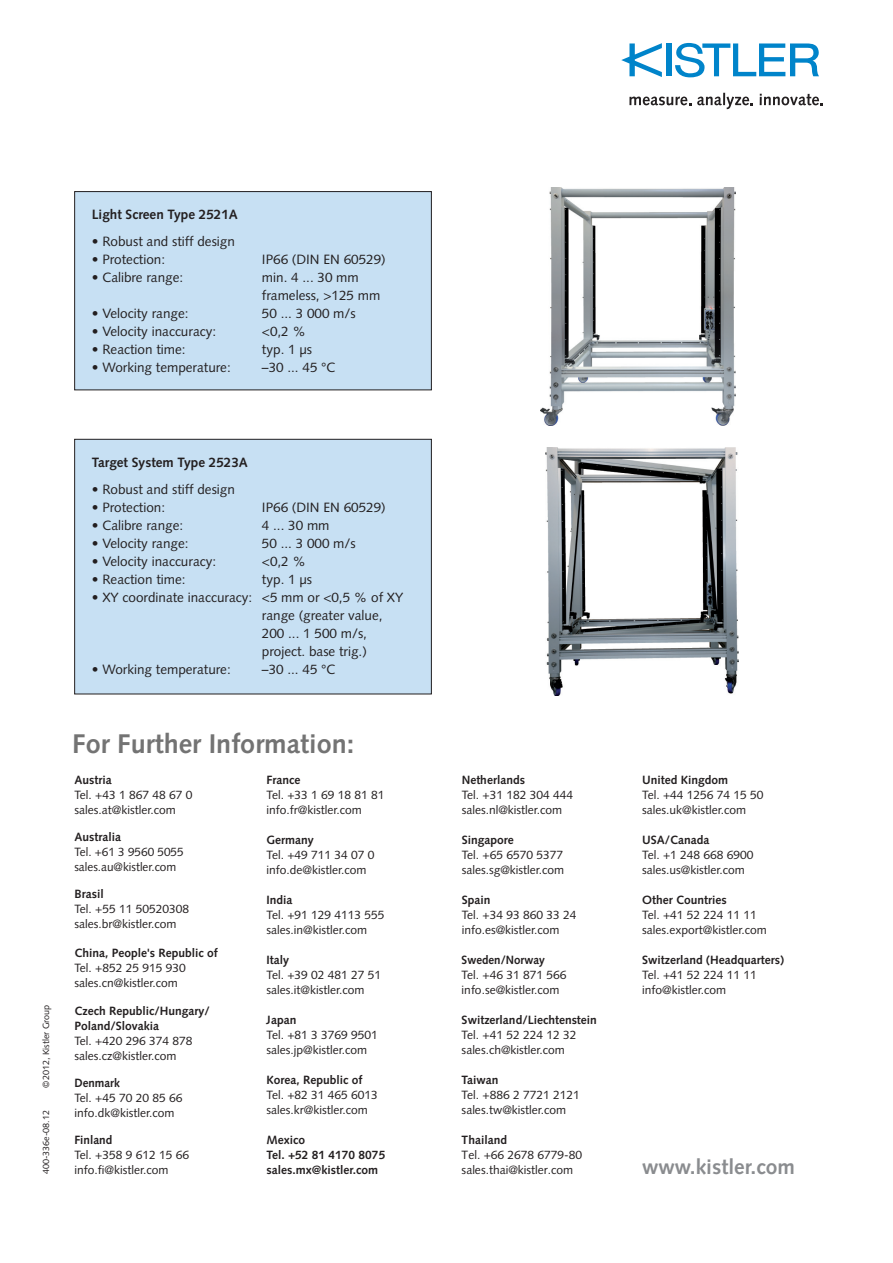
<style>
.page{position:relative;width:893px;height:1263px;background:#fff}
.page>*{position:absolute;margin:0;border:0;box-sizing:border-box;transform-origin:0 0}
.t1{font:700 27px "Syntax LT Std";color:#737373}
.t2{font:700 21px "Syntax LT Std";color:#8a8c8f}
.t3{font:13.5px/18px "Syntax LT Std";color:#231f20}
.t4{font:700 13.5px "Syntax LT Std";color:#231f20}
.t5{font:12px/15px "Syntax LT Std";color:#231f20}
.t6{font:700 12px/15px "Syntax LT Std";color:#231f20}
.t7{font:700 12px "Syntax LT Std";color:#231f20;scale:.96 1}
.t8{font:9px "Syntax LT Std";color:#231f20}
</style>
<div class="page">
<div style="left:666px;top:43px;width:5px;height:33px;background:#0084ca"></div>
<svg style="left:675px;top:43px;width:144px;height:34px"></svg>
<svg style="left:621px;top:43px;width:41px;height:34px"></svg>
<svg style="left:629px;top:97px;width:62px;height:8px"></svg>
<svg style="left:697px;top:93px;width:56px;height:16px"></svg>
<svg style="left:760px;top:94px;width:63px;height:11px"></svg>
<div style="left:75px;top:192px;width:356px;height:198px;background:#c7e0f3"></div>
<div style="left:74px;top:191px;width:358px;height:199px;border:1px solid #231f20"></div>
<img style="left:540px;top:188px;width:195px;height:237px">
<img style="left:545px;top:448px;width:194px;height:248px">
<div style="left:75px;top:439px;width:356px;height:255px;background:#c7e0f3"></div>
<div style="left:74px;top:439px;width:358px;height:255px;border:1px solid #231f20"></div>
<p class="t4" style="left:92px;top:207px;width:148px">Light Screen Type 2521A</p>
<p class="t3" style="left:92px;top:232px;width:145px">• Robust and stiff design</p>
<p class="t3" style="left:92px;top:250px;width:75px">• Protection:</p>
<p class="t3" style="left:262px;top:250px;width:125px">IP66 (DIN EN 60529)</p>
<p class="t3" style="left:92px;top:268px;width:93px">• Calibre range:</p>
<p class="t3" style="left:262px;top:268px;width:120px">min. 4 ... 30 mm frameless, &gt;125 mm</p>
<p class="t3" style="left:92px;top:304px;width:98px">• Velocity range:</p>
<p class="t3" style="left:262px;top:304px;width:95px">50 ... 3 000 m/s</p>
<p class="t3" style="left:92px;top:322px;width:126px">• Velocity inaccuracy:</p>
<p class="t3" style="left:262px;top:322px;width:46px">&lt;0,2 %</p>
<p class="t3" style="left:92px;top:340px;width:95px">• Reaction time:</p>
<p class="t3" style="left:262px;top:340px;width:52px">typ. 1 μs</p>
<p class="t3" style="left:92px;top:358px;width:140px">• Working temperature:</p>
<p class="t3" style="left:262px;top:358px;width:75px">–30 ... 45 °C</p>
<p class="t8" style="left:41px;top:1087px;width:84px;rotate:-90deg">©2012, Kistler Group</p>
<p class="t8" style="left:41px;top:1174px;width:66px;rotate:-90deg">400-336e-08.12</p>
<p class="t4" style="left:92px;top:454px;width:158px">Target System Type 2523A</p>
<p class="t3" style="left:92px;top:480px;width:145px">• Robust and stiff design</p>
<p class="t3" style="left:92px;top:498px;width:75px">• Protection:</p>
<p class="t3" style="left:262px;top:498px;width:125px">IP66 (DIN EN 60529)</p>
<p class="t3" style="left:92px;top:516px;width:93px">• Calibre range:</p>
<p class="t3" style="left:262px;top:516px;width:69px">4 ... 30 mm</p>
<p class="t3" style="left:92px;top:534px;width:98px">• Velocity range:</p>
<p class="t3" style="left:262px;top:534px;width:95px">50 ... 3 000 m/s</p>
<p class="t3" style="left:92px;top:552px;width:126px">• Velocity inaccuracy:</p>
<p class="t3" style="left:262px;top:552px;width:46px">&lt;0,2 %</p>
<p class="t3" style="left:92px;top:570px;width:95px">• Reaction time:</p>
<p class="t3" style="left:262px;top:570px;width:52px">typ. 1 μs</p>
<p class="t3" style="left:262px;top:588px;width:143px;text-indent:-170px">• XY coordinate inaccuracy: &lt;5 mm or &lt;0,5 % of XY range (greater value,<br>200 ... 1 500 m/s, project. base trig.)</p>
<p class="t3" style="left:92px;top:660px;width:140px">• Working temperature:</p>
<p class="t3" style="left:262px;top:660px;width:75px">–30 ... 45 °C</p>
<h1 class="t1" style="left:72px;top:729px;width:284px">For Further Information:</h1>
<p class="t6" style="left:74px;top:773px;width:39px">Austria</p>
<p class="t5" style="left:74px;top:788px;width:120px">Tel. +43 1 867 48 67 0 sales.at@kistler.com</p>
<p class="t6" style="left:74px;top:830px;width:48px">Australia</p>
<p class="t5" style="left:74px;top:845px;width:111px">Tel. +61 3 9560 5055 sales.au@kistler.com</p>
<p class="t6" style="left:74px;top:887px;width:31px">Brasil</p>
<p class="t5" style="left:74px;top:902px;width:116px">Tel. +55 11 50520308 sales.br@kistler.com</p>
<p class="t6" style="left:74px;top:945px;width:145px">China, People's Republic of</p>
<p class="t5" style="left:74px;top:960px;width:113px">Tel. +852 25 915 930 sales.cn@kistler.com</p>
<p class="t6" style="left:74px;top:1004px;width:137px">Czech Republic/Hungary/<br>Poland/Slovakia</p>
<p class="t5" style="left:74px;top:1034px;width:120px">Tel. +420 296 374 878 sales.cz@kistler.com</p>
<p class="t7" style="left:74px;top:1076px;width:49px">Denmark</p>
<p class="t5" style="left:74px;top:1091px;width:110px">Tel. +45 70 20 85 66 info.dk@kistler.com</p>
<p class="t6" style="left:74px;top:1133px;width:39px">Finland</p>
<p class="t5" style="left:74px;top:1148px;width:116px">Tel. +358 9 612 15 66 info.fi@kistler.com</p>
<p class="t6" style="left:266px;top:772px;width:35px">France</p>
<p class="t5" style="left:266px;top:787px;width:120px">Tel. +33 1 69 18 81 81 info.fr@kistler.com</p>
<p class="t6" style="left:266px;top:832px;width:49px">Germany</p>
<p class="t5" style="left:266px;top:847px;width:110px">Tel. +49 711 34 07 0 info.de@kistler.com</p>
<p class="t6" style="left:266px;top:892px;width:28px">India</p>
<p class="t5" style="left:266px;top:907px;width:120px">Tel. +91 129 4113 555 sales.in@kistler.com</p>
<p class="t6" style="left:266px;top:952px;width:24px">Italy</p>
<p class="t5" style="left:266px;top:967px;width:116px">Tel. +39 02 481 27 51 sales.it@kistler.com</p>
<p class="t6" style="left:266px;top:1012px;width:32px">Japan</p>
<p class="t5" style="left:266px;top:1027px;width:113px">Tel. +81 3 3769 9501 sales.jp@kistler.com</p>
<p class="t6" style="left:266px;top:1072px;width:98px">Korea, Republic of</p>
<p class="t5" style="left:266px;top:1087px;width:113px">Tel. +82 31 465 6013 sales.kr@kistler.com</p>
<p class="t6" style="left:266px;top:1132px;width:120px">Mexico<br>Tel. +52 81 4170 8075 sales.mx@kistler.com</p>
<p class="t6" style="left:462px;top:772px;width:65px">Netherlands</p>
<p class="t5" style="left:462px;top:787px;width:113px">Tel. +31 182 304 444 sales.nl@kistler.com</p>
<p class="t6" style="left:462px;top:832px;width:54px">Singapore</p>
<p class="t5" style="left:462px;top:847px;width:104px">Tel. +65 6570 5377 sales.sg@kistler.com</p>
<p class="t6" style="left:462px;top:892px;width:30px">Spain</p>
<p class="t5" style="left:462px;top:907px;width:116px">Tel. +34 93 860 33 24 info.es@kistler.com</p>
<p class="t7" style="left:462px;top:953px;width:88px">Sweden/Norway</p>
<p class="t5" style="left:462px;top:967px;width:106px">Tel. +46 31 871 566 info.se@kistler.com</p>
<p class="t6" style="left:462px;top:1012px;width:137px">Switzerland/Liechtenstein</p>
<p class="t5" style="left:462px;top:1027px;width:116px">Tel. +41 52 224 12 32 sales.ch@kistler.com</p>
<p class="t6" style="left:462px;top:1072px;width:38px">Taiwan</p>
<p class="t5" style="left:462px;top:1087px;width:120px">Tel. +886 2 7721 2121 sales.tw@kistler.com</p>
<p class="t6" style="left:462px;top:1132px;width:47px">Thailand</p>
<p class="t5" style="left:462px;top:1147px;width:122px">Tel. +66 2678 6779-80 sales.thai@kistler.com</p>
<p class="t6" style="left:642px;top:773px;width:88px">United Kingdom</p>
<p class="t5" style="left:642px;top:788px;width:123px">Tel. +44 1256 74 15 50 sales.uk@kistler.com</p>
<p class="t6" style="left:642px;top:833px;width:69px">USA/Canada</p>
<p class="t5" style="left:642px;top:848px;width:113px">Tel. +1 248 668 6900 sales.us@kistler.com</p>
<p class="t6" style="left:642px;top:893px;width:86px">Other Countries</p>
<p class="t5" style="left:642px;top:908px;width:126px">Tel. +41 52 224 11 11 sales.export@kistler.com</p>
<p class="t6" style="left:642px;top:953px;width:143px">Switzerland (Headquarters)</p>
<p class="t5" style="left:642px;top:968px;width:116px">Tel. +41 52 224 11 11 info@kistler.com</p>
<h2 class="t2" style="left:642px;top:1155px;width:154px">www.kistler.com</h2>
</div>
